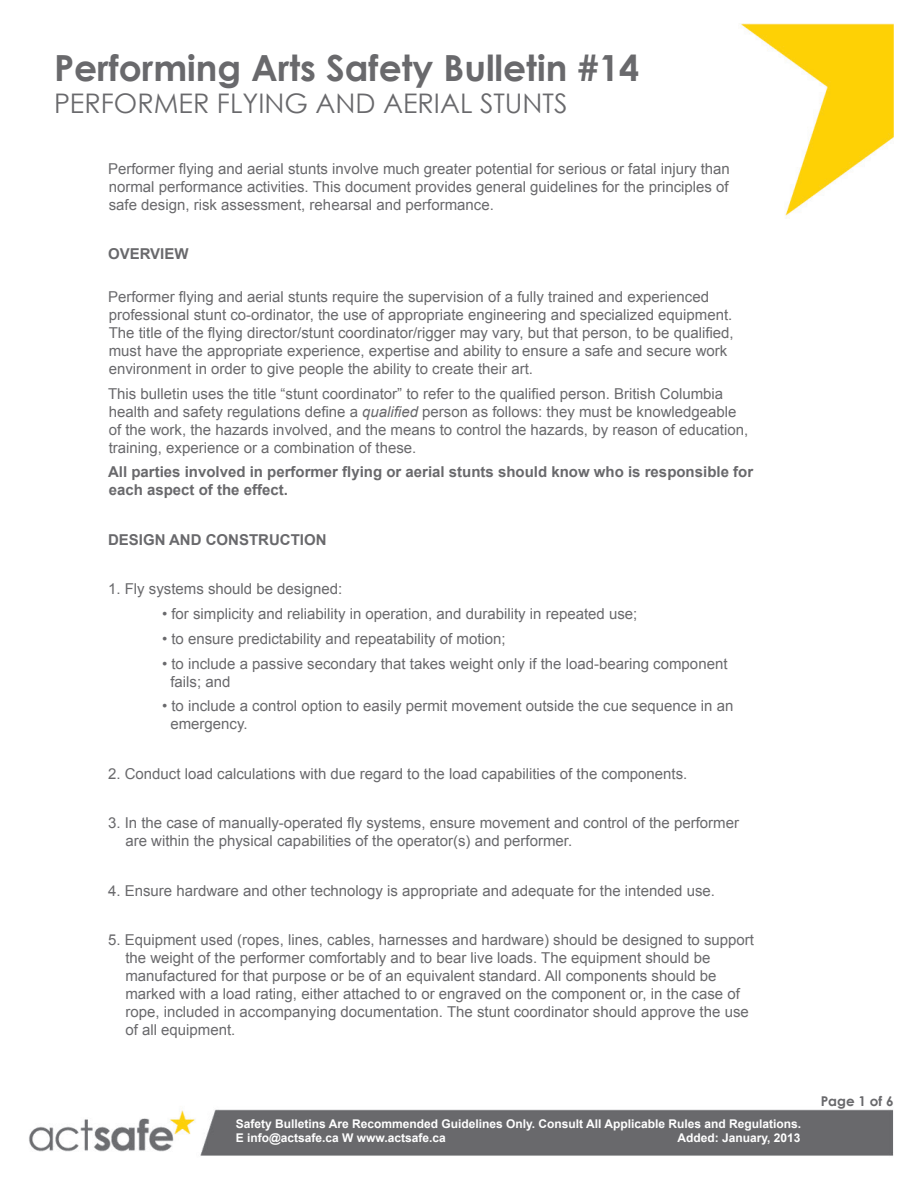
<style>
.page{position:relative;width:918px;height:1188px;background:#fff}
.page>*{position:absolute;margin:0;border:0;box-sizing:border-box;transform-origin:0 0}
.t1{font:700 36px "Century Gothic";color:#69696c}
.t2{font:27px "Century Gothic";color:#69696c}
.bodytext{font:15px/18px "Arial";color:#69696c}
.bodytext-2{font:700 15px/18px "Arial";color:#69696c}
.t3{font:700 13.5px "Century Gothic";color:#69696c}
.t4{font:700 12px/14.4px "Arial";color:#fff}
.s1{font-style:italic}
</style>
<div class="page">
<img style="left:29px;top:23px;width:865px;height:1133px">
<h1 class="t1" style="left:54px;top:41px;width:587px">Performing Arts Safety Bulletin #14</h1>
<h2 class="t2" style="left:54px;top:85px;width:515px">PERFORMER FLYING AND AERIAL STUNTS</h2>
<p class="bodytext" style="left:108px;top:160px;width:623px;text-align:justify">Performer flying and aerial stunts involve much greater potential for serious or fatal injury than normal performance activities. This document provides general guidelines for the principles of safe design, risk assessment, rehearsal and performance.</p>
<p class="bodytext-2" style="left:108px;top:245px;width:82px">OVERVIEW</p>
<p class="bodytext" style="left:108px;top:288px;width:627px">Performer flying and aerial stunts require the supervision of a fully trained and experienced professional stunt co-ordinator, the use of appropriate engineering and specialized equipment.<br>The title of the flying director/stunt coordinator/rigger may vary, but that person, to be qualified, must have the appropriate experience, expertise and ability to ensure a safe and secure work environment in order to give people the ability to create their art.</p>
<p class="bodytext" style="left:108px;top:385px;width:642px">This bulletin uses the title “stunt coordinator” to refer to the qualified person. British Columbia health and safety regulations define a <span class="s1">qualified</span> person as follows: they must be knowledgeable of the work, the hazards involved, and the means to control the hazards, by reason of education, training, experience or a combination of these.</p>
<p class="bodytext-2" style="left:108px;top:464px;width:647px">All parties involved in performer flying or aerial stunts should know who is responsible for each aspect of the effect.</p>
<p class="bodytext-2" style="left:108px;top:531px;width:220px">DESIGN AND CONSTRUCTION</p>
<p class="bodytext" style="left:108px;top:580px;width:236px">1. Fly systems should be designed:</p>
<p class="bodytext" style="left:162px;top:605px;width:477px">• for simplicity and reliability in operation, and durability in repeated use;</p>
<p class="bodytext" style="left:162px;top:630px;width:345px">• to ensure predictability and repeatability of motion;</p>
<p class="bodytext" style="left:170px;top:655px;width:559px;text-indent:-8px">• to include a passive secondary that takes weight only if the load-bearing component fails; and</p>
<p class="bodytext" style="left:170px;top:697px;width:565px;text-indent:-8px">• to include a control option to easily permit movement outside the cue sequence in an emergency.</p>
<p class="bodytext" style="left:108px;top:765px;width:581px">2. Conduct load calculations with due regard to the load capabilities of the components.</p>
<p class="bodytext" style="left:125px;top:814px;width:615px;text-indent:-17px">3. In the case of manually-operated fly systems, ensure movement and control of the performer are within the physical capabilities of the operator(s) and performer.</p>
<p class="bodytext" style="left:108px;top:882px;width:609px">4. Ensure hardware and other technology is appropriate and adequate for the intended use.</p>
<p class="bodytext" style="left:125px;top:931px;width:630px;text-indent:-17px">5. Equipment used (ropes, lines, cables, harnesses and hardware) should be designed to support the weight of the performer comfortably and to bear live loads. The equipment should be manufactured for that purpose or be of an equivalent standard. All components should be marked with a load rating, either attached to or engraved on the component or, in the case of rope, included in accompanying documentation. The stunt coordinator should approve the use of all equipment.</p>
<p class="t4" style="left:236px;top:1117px;width:567px">Safety Bulletins Are Recommended Guidelines Only. Consult All Applicable Rules and Regulations.<br>E info@actsafe.ca W www.actsafe.ca</p>
<p class="t4" style="left:677px;top:1131px;width:125px">Added: January, 2013</p>
<p class="t3" style="left:821px;top:1091px;width:74px">Page 1 of 6</p>
</div>
